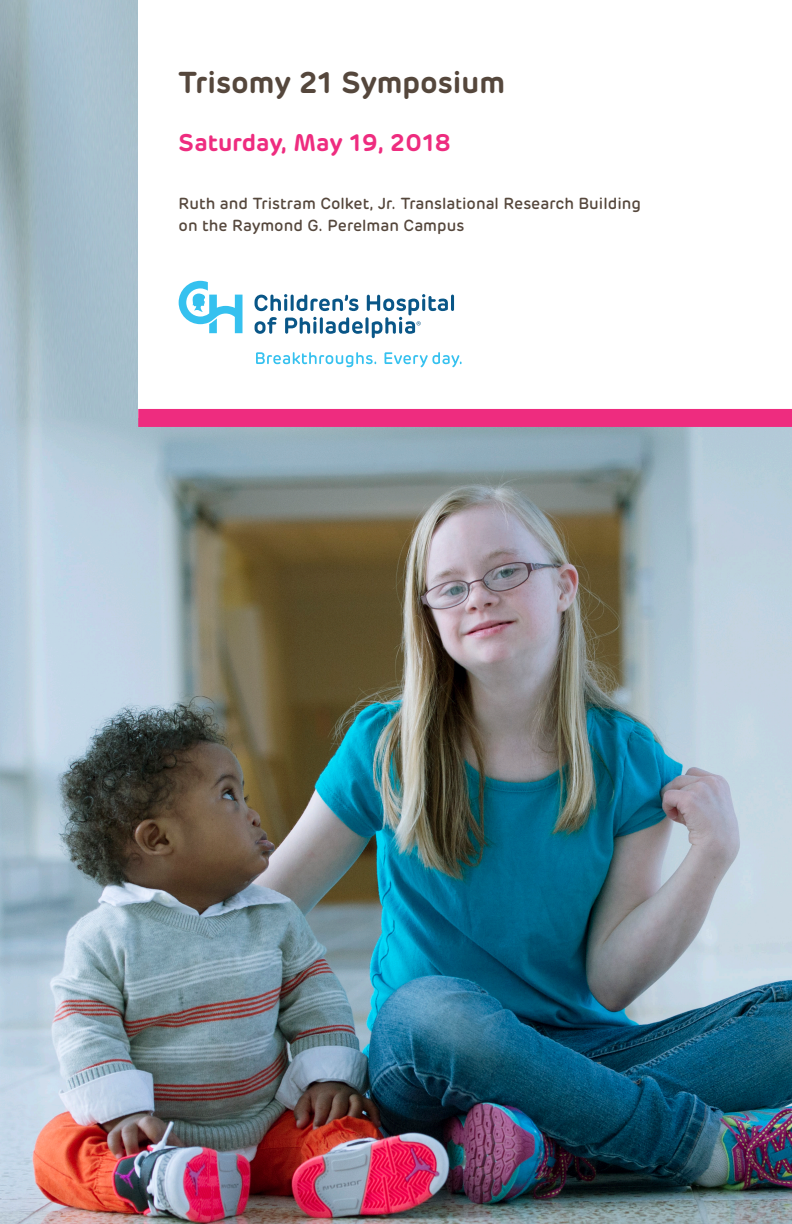
<style>
.page{position:relative;width:792px;height:1224px;background:#fff}
.page>*{position:absolute;margin:0;border:0;box-sizing:border-box;transform-origin:0 0}
.t1{font:600 30px "Rubrik";color:#55473c}
.t2{font:600 24px "Rubrik";color:#ee2c7f}
.t3{font:500 16px "Rubrik";color:#55473c}
</style>
<div class="page">
<img style="left:0;top:0;width:792px;height:1224px">
<div style="left:138px;top:0;width:654px;height:418px;background:#fff"></div>
<div style="left:138px;top:409px;width:654px;height:18px;background:#ee2c7f"></div>
<svg style="left:179px;top:281px;width:64px;height:52px"></svg>
<hr style="left:451px;top:295px;width:3px;height:16px;background:#095687;border-radius:2px">
<svg style="left:254px;top:294px;width:194px;height:44px"></svg>
<svg style="left:256px;top:352px;width:120px;height:15px"></svg>
<svg style="left:385px;top:352px;width:77px;height:15px"></svg>
<p class="t1" style="left:179px;top:63px;width:328px">Trisomy 21 Symposium</p>
<p class="t2" style="left:179px;top:127px;width:274px">Saturday, May 19, 2018</p>
<p class="t3" style="left:179px;top:193px;width:464px">Ruth and Tristram Colket, Jr. Translational Research Building</p>
<p class="t3" style="left:179px;top:215px;width:287px">on the Raymond G. Perelman Campus</p>
</div>
